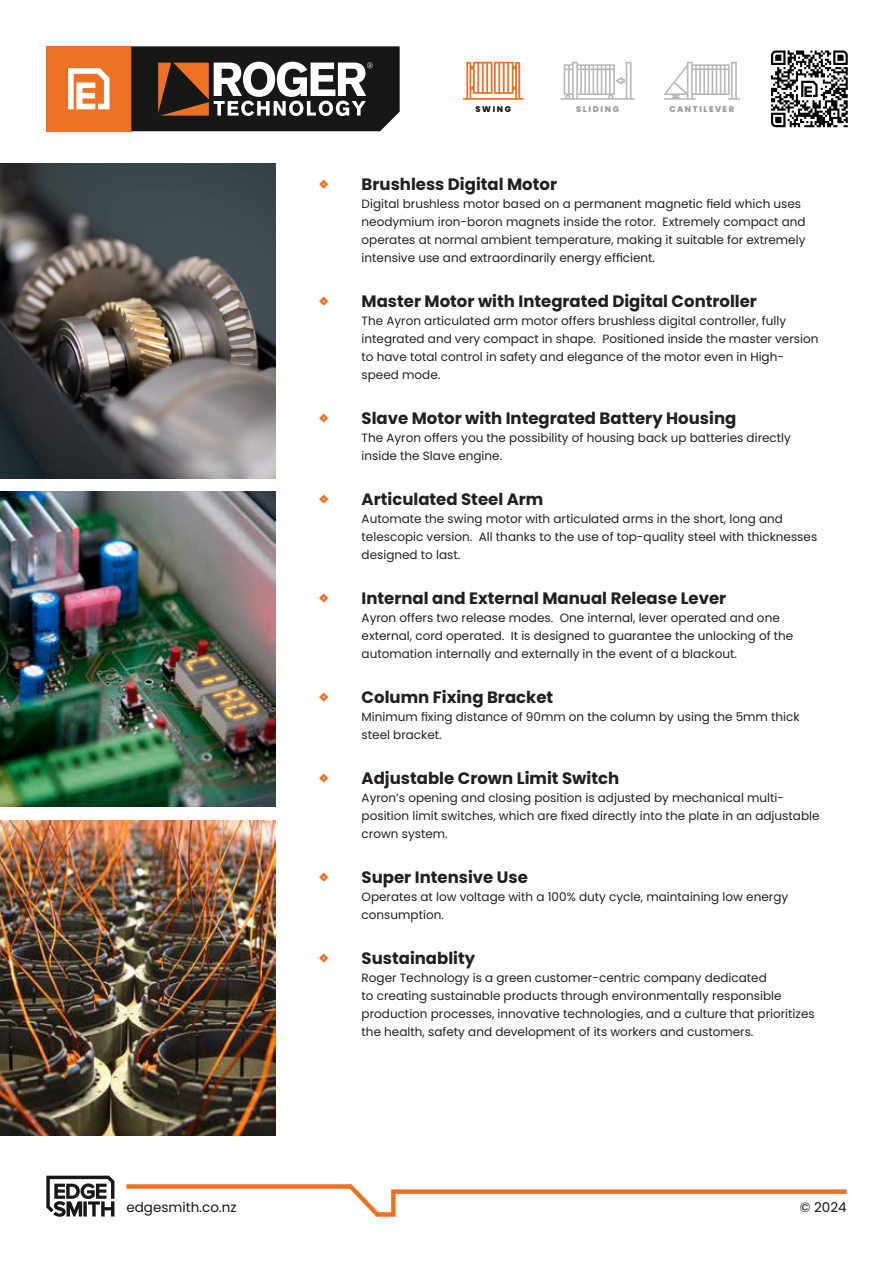
<style>
.page{position:relative;width:893px;height:1263px;background:#fff}
.page>*{position:absolute;margin:0;border:0;box-sizing:border-box;transform-origin:0 0}
.t1{font:700 16.5px "Poppins";color:#231f20}
.t2{font:900 16.5px "Poppins";color:#ed7023}
.t3{font:13.5px "Poppins";color:#171717}
.t4{font:12px/18px "Poppins";color:#231f20}
.t5{font:800 8.25px "Poppins";letter-spacing:.2em;color:#989a9d}
.t6{font:800 8.25px "Poppins";letter-spacing:.2em;color:#171717}
</style>
<div class="page">
<img style="left:0;top:163px;width:276px;height:315px">
<img style="left:0;top:492px;width:276px;height:315px">
<img style="left:0;top:820px;width:276px;height:315px">
<div style="left:46px;top:46px;width:85px;height:85px;background:#ed7023"></div>
<svg style="left:68px;top:68px;width:42px;height:41px"></svg>
<svg style="left:664px;top:62px;width:76px;height:38px"></svg>
<svg style="left:131px;top:46px;width:269px;height:85px"></svg>
<svg style="left:560px;top:62px;width:75px;height:38px"></svg>
<svg style="left:463px;top:62px;width:61px;height:38px"></svg>
<svg style="left:771px;top:50px;width:77px;height:77px"></svg>
<svg style="left:126px;top:1184px;width:721px;height:33px"></svg>
<svg style="left:46px;top:1176px;width:68px;height:41px"></svg>
<p class="t6" style="left:475px;top:105px;width:37px">SWING</p>
<p class="t5" style="left:576px;top:105px;width:44px">SLIDING</p>
<p class="t5" style="left:670px;top:105px;width:66px">CANTILEVER</p>
<p class="t2" style="left:319px;top:175px;width:11px">◊</p>
<p class="t1" style="left:362px;top:175px;width:197px">Brushless Digital Motor</p>
<p class="t4" style="left:362px;top:195px;width:446px">Digital brushless motor based on a permanent magnetic field which uses neodymium iron-boron magnets inside the rotor. Extremely compact and operates at normal ambient temperature, making it suitable for extremely intensive use and extraordinarily energy efficient.</p>
<p class="t2" style="left:319px;top:292px;width:11px">◊</p>
<p class="t1" style="left:362px;top:292px;width:397px">Master Motor with Integrated Digital Controller</p>
<p class="t4" style="left:362px;top:312px;width:458px">The Ayron articulated arm motor offers brushless digital controller, fully integrated and very compact in shape. Positioned inside the master version to have total control in safety and elegance of the motor even in High&shy;speed mode.</p>
<p class="t2" style="left:319px;top:409px;width:11px">◊</p>
<p class="t1" style="left:362px;top:409px;width:376px">Slave Motor with Integrated Battery Housing</p>
<p class="t4" style="left:362px;top:429px;width:431px">The Ayron offers you the possibility of housing back up batteries directly inside the Slave engine.</p>
<p class="t2" style="left:319px;top:490px;width:11px">◊</p>
<p class="t1" style="left:362px;top:490px;width:183px">Articulated Steel Arm</p>
<p class="t4" style="left:362px;top:510px;width:457px">Automate the swing motor with articulated arms in the short, long and telescopic version. All thanks to the use of top-quality steel with thicknesses designed to last.</p>
<p class="t2" style="left:319px;top:589px;width:11px">◊</p>
<p class="t1" style="left:362px;top:589px;width:366px">Internal and External Manual Release Lever</p>
<p class="t4" style="left:362px;top:609px;width:433px">Ayron offers two release modes. One internal, lever operated and one external, cord operated. It is designed to guarantee the unlocking of the automation internally and externally in the event of a blackout.</p>
<p class="t2" style="left:319px;top:688px;width:11px">◊</p>
<p class="t1" style="left:362px;top:688px;width:193px">Column Fixing Bracket</p>
<p class="t4" style="left:362px;top:708px;width:440px">Minimum fixing distance of 90mm on the column by using the 5mm thick steel bracket.</p>
<p class="t2" style="left:319px;top:769px;width:11px">◊</p>
<p class="t1" style="left:362px;top:769px;width:259px">Adjustable Crown Limit Switch</p>
<p class="t4" style="left:362px;top:789px;width:459px">Ayron’s opening and closing position is adjusted by mechanical multi&shy;position limit switches, which are fixed directly into the plate in an adjustable crown system.</p>
<p class="t2" style="left:319px;top:868px;width:11px">◊</p>
<p class="t1" style="left:362px;top:868px;width:168px">Super Intensive Use</p>
<p class="t4" style="left:362px;top:888px;width:428px">Operates at low voltage with a 100% duty cycle, maintaining low energy consumption.</p>
<p class="t2" style="left:319px;top:949px;width:11px">◊</p>
<p class="t1" style="left:362px;top:949px;width:115px">Sustainablity</p>
<p class="t4" style="left:362px;top:969px;width:455px">Roger Technology is a green customer-centric company dedicated<br>to creating sustainable products through environmentally responsible production processes, innovative technologies, and a culture that prioritizes the health, safety and development of its workers and customers.</p>
<p class="t3" style="left:126px;top:1199px;width:112px">edgesmith.co.nz</p>
<p class="t3" style="left:800px;top:1199px;width:48px">© 2024</p>
</div>
